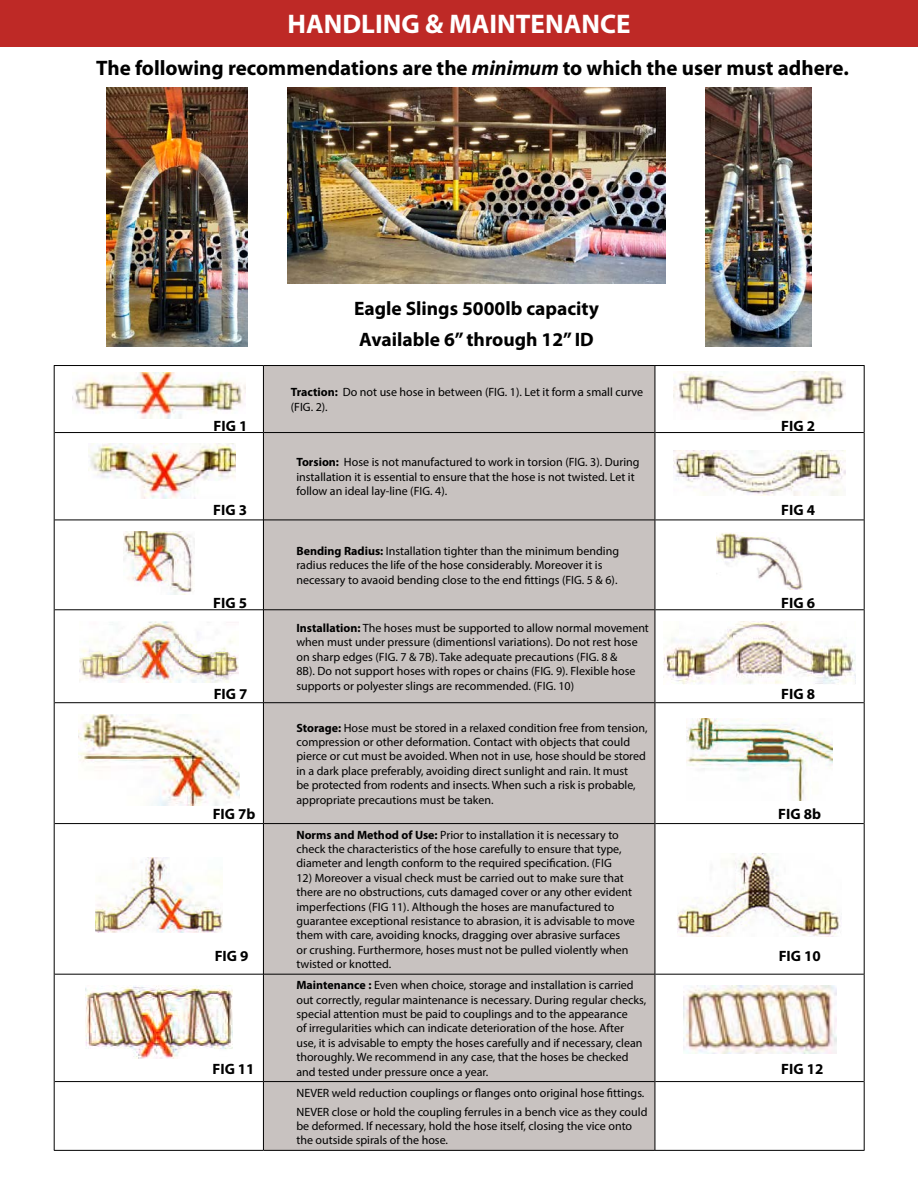
<style>
.page{position:relative;width:918px;height:1188px;background:#fff}
.page>*{position:absolute;margin:0;border:0;box-sizing:border-box;transform-origin:0 0}
.t1{font:700 27px "Myriad Pro";color:#fff}
.t2{font:700 21px "Myriad Pro";color:#000}
.t3{font:700 19.5px "Myriad Pro";color:#000}
.t4{font:700 15px "Myriad Pro";color:#000}
.t5{font:12px/14.4px "Myriad Pro";color:#000}
.s1{font-style:italic}
.s2{font-weight:700}
</style>
<div class="page">
<div style="left:0;top:0;width:918px;height:46px;background:#be2926"></div>
<img style="left:107px;top:87px;width:141px;height:259px">
<img style="left:288px;top:87px;width:378px;height:196px">
<img style="left:705px;top:87px;width:106px;height:259px">
<div style="left:264px;top:366px;width:391px;height:784px;background:#c8c2c0"></div>
<hr style="left:54px;top:365px;width:209px;height:1px;background:#000">
<hr style="left:263px;top:365px;width:392px;height:1px;background:#000">
<hr style="left:655px;top:365px;width:210px;height:1px;background:#000">
<hr style="left:55px;top:432px;width:208px;height:1px;background:#000">
<hr style="left:264px;top:432px;width:391px;height:1px;background:#000">
<hr style="left:655px;top:432px;width:209px;height:1px;background:#000">
<hr style="left:55px;top:520px;width:208px;height:1px;background:#000">
<hr style="left:264px;top:520px;width:391px;height:1px;background:#000">
<hr style="left:655px;top:520px;width:209px;height:1px;background:#000">
<hr style="left:55px;top:610px;width:208px;height:1px;background:#000">
<hr style="left:264px;top:610px;width:391px;height:1px;background:#000">
<hr style="left:655px;top:610px;width:209px;height:1px;background:#000">
<hr style="left:55px;top:702px;width:208px;height:1px;background:#000">
<hr style="left:264px;top:702px;width:391px;height:1px;background:#000">
<hr style="left:655px;top:702px;width:209px;height:1px;background:#000">
<hr style="left:55px;top:823px;width:208px;height:1px;background:#000">
<hr style="left:264px;top:823px;width:391px;height:1px;background:#000">
<hr style="left:655px;top:823px;width:209px;height:1px;background:#000">
<hr style="left:55px;top:974px;width:208px;height:1px;background:#000">
<hr style="left:264px;top:974px;width:391px;height:1px;background:#000">
<hr style="left:655px;top:974px;width:209px;height:1px;background:#000">
<hr style="left:55px;top:1081px;width:208px;height:1px;background:#000">
<hr style="left:264px;top:1081px;width:391px;height:1px;background:#000">
<hr style="left:655px;top:1081px;width:209px;height:1px;background:#000">
<hr style="left:54px;top:366px;width:1px;height:67px;background:#000">
<hr style="left:263px;top:366px;width:1px;height:67px;background:#000">
<hr style="left:655px;top:366px;width:1px;height:67px;background:#000">
<hr style="left:864px;top:366px;width:1px;height:67px;background:#000">
<hr style="left:54px;top:433px;width:1px;height:87px;background:#000">
<hr style="left:263px;top:433px;width:1px;height:87px;background:#000">
<hr style="left:655px;top:433px;width:1px;height:87px;background:#000">
<hr style="left:864px;top:433px;width:1px;height:87px;background:#000">
<hr style="left:54px;top:520px;width:1px;height:90px;background:#000">
<hr style="left:263px;top:520px;width:1px;height:90px;background:#000">
<hr style="left:655px;top:520px;width:1px;height:90px;background:#000">
<hr style="left:864px;top:520px;width:1px;height:90px;background:#000">
<hr style="left:54px;top:610px;width:1px;height:93px;background:#000">
<hr style="left:263px;top:610px;width:1px;height:93px;background:#000">
<hr style="left:655px;top:610px;width:1px;height:93px;background:#000">
<hr style="left:864px;top:610px;width:1px;height:93px;background:#000">
<hr style="left:54px;top:703px;width:1px;height:121px;background:#000">
<hr style="left:263px;top:703px;width:1px;height:121px;background:#000">
<hr style="left:655px;top:703px;width:1px;height:121px;background:#000">
<hr style="left:864px;top:703px;width:1px;height:121px;background:#000">
<hr style="left:54px;top:824px;width:1px;height:150px;background:#000">
<hr style="left:263px;top:824px;width:1px;height:150px;background:#000">
<hr style="left:655px;top:824px;width:1px;height:150px;background:#000">
<hr style="left:864px;top:824px;width:1px;height:150px;background:#000">
<hr style="left:54px;top:974px;width:1px;height:108px;background:#000">
<hr style="left:263px;top:974px;width:1px;height:108px;background:#000">
<hr style="left:655px;top:974px;width:1px;height:108px;background:#000">
<hr style="left:864px;top:974px;width:1px;height:108px;background:#000">
<hr style="left:54px;top:1082px;width:1px;height:68px;background:#000">
<hr style="left:263px;top:1082px;width:1px;height:68px;background:#000">
<hr style="left:655px;top:1082px;width:1px;height:68px;background:#000">
<hr style="left:864px;top:1082px;width:1px;height:68px;background:#000">
<hr style="left:54px;top:1150px;width:209px;height:1px;background:#000">
<hr style="left:263px;top:1150px;width:392px;height:1px;background:#000">
<hr style="left:655px;top:1150px;width:210px;height:1px;background:#000">
<img style="left:72px;top:372px;width:173px;height:47px">
<img style="left:674px;top:371px;width:172px;height:49px">
<img style="left:89px;top:444px;width:146px;height:55px">
<img style="left:674px;top:450px;width:171px;height:45px">
<img style="left:123px;top:531px;width:71px;height:63px">
<img style="left:717px;top:533px;width:85px;height:57px">
<img style="left:79px;top:622px;width:159px;height:61px">
<img style="left:663px;top:621px;width:193px;height:63px">
<img style="left:79px;top:714px;width:160px;height:91px">
<img style="left:687px;top:719px;width:145px;height:81px">
<img style="left:96px;top:858px;width:126px;height:75px">
<img style="left:678px;top:854px;width:163px;height:83px">
<img style="left:85px;top:986px;width:148px;height:72px">
<img style="left:683px;top:986px;width:153px;height:67px">
<h1 class="t1" style="left:288px;top:6px;width:344px">HANDLING &amp; MAINTENANCE</h1>
<h2 class="t2" style="left:96px;top:54px;width:754px">The following recommendations are the <span class="s1">minimum</span> to which the user must adhere.</h2>
<h3 class="t3" style="left:354px;top:296px;width:247px">Eagle Slings 5000lb capacity</h3>
<h3 class="t3" style="left:359px;top:327px;width:236px">Available 6” through 12” ID</h3>
<p class="t4" style="left:214px;top:416px;width:35px">FIG 1</p>
<p class="t4" style="left:213px;top:501px;width:35px">FIG 3</p>
<p class="t5" style="left:291px;top:385px;width:354px"><span class="s2">Traction:</span> Do not use hose in between (FIG. 1). Let it form a small curve (FIG. 2).</p>
<p class="t5" style="left:296px;top:455px;width:345px"><span class="s2">Torsion:</span> Hose is not manufactured to work in torsion (FIG. 3). During installation it is essential to ensure that the hose is not twisted. Let it follow an ideal lay-line (FIG. 4).</p>
<p class="t4" style="left:781px;top:416px;width:35px">FIG 2</p>
<p class="t4" style="left:781px;top:501px;width:35px">FIG 4</p>
<p class="t5" style="left:296px;top:544px;width:324px"><span class="s2">Bending Radius:</span> Installation tighter than the minimum bending radius reduces the life of the hose considerably. Moreover it is necessary to avaoid bending close to the end fittings (FIG. 5 &amp; 6).</p>
<p class="t5" style="left:296px;top:621px;width:354px"><span class="s2">Installation:</span> The hoses must be supported to allow normal movement when must under pressure (dimentionsl variations). Do not rest hose on sharp edges (FIG. 7 &amp; 7B). Take adequate precautions (FIG. 8 &amp;<br>8B). Do not support hoses with ropes or chains (FIG. 9). Flexible hose supports or polyester slings are recommended. (FIG. 10)</p>
<p class="t5" style="left:296px;top:720px;width:353px"><span class="s2">Storage:</span> Hose must be stored in a relaxed condition free from tension, compression or other deformation. Contact with objects that could pierce or cut must be avoided. When not in use, hose should be stored in a dark place preferably, avoiding direct sunlight and rain. It must<br>be protected from rodents and insects. When such a risk is probable, appropriate precautions must be taken.</p>
<p class="t5" style="left:296px;top:827px;width:327px"><span class="s2">Norms and Method of Use:</span> Prior to installation it is necessary to check the characteristics of the hose carefully to ensure that type, diameter and length conform to the required specification. (FIG</p>
<p class="t5" style="left:296px;top:870px;width:340px">12) Moreover a visual check must be carried out to make sure that there are no obstructions, cuts damaged cover or any other evident imperfections (FIG 11). Although the hoses are manufactured to guarantee exceptional resistance to abrasion, it is advisable to move them with care, avoiding knocks, dragging over abrasive surfaces<br>or crushing. Furthermore, hoses must not be pulled violently when twisted or knotted.</p>
<p class="t5" style="left:296px;top:978px;width:351px"><span class="s2">Maintenance :</span> Even when choice, storage and installation is carried out correctly, regular maintenance is necessary. During regular checks, special attention must be paid to couplings and to the appearance<br>of irregularities which can indicate deterioration of the hose. After use, it is advisable to empty the hoses carefully and if necessary, clean thoroughly. We recommend in any case, that the hoses be checked and tested under pressure once a year.</p>
<p class="t5" style="left:296px;top:1083px;width:353px;line-height:19px">NEVER weld reduction couplings or flanges onto original hose fittings.<br>NEVER close or hold the coupling ferrules in a bench vice as they could</p>
<p class="t5" style="left:296px;top:1119px;width:337px">be deformed. If necessary, hold the hose itself, closing the vice onto the outside spirals of the hose.</p>
<p class="t4" style="left:781px;top:593px;width:35px">FIG 6</p>
<p class="t4" style="left:213px;top:593px;width:35px">FIG 5</p>
<p class="t4" style="left:214px;top:684px;width:35px">FIG 7</p>
<p class="t4" style="left:781px;top:684px;width:35px">FIG 8</p>
<p class="t4" style="left:778px;top:804px;width:44px">FIG 8b</p>
<p class="t4" style="left:213px;top:804px;width:44px">FIG 7b</p>
<p class="t4" style="left:215px;top:946px;width:35px">FIG 9</p>
<p class="t4" style="left:779px;top:946px;width:44px">FIG 10</p>
<p class="t4" style="left:213px;top:1059px;width:44px">FIG 11</p>
<p class="t4" style="left:781px;top:1059px;width:44px">FIG 12</p>
</div>
